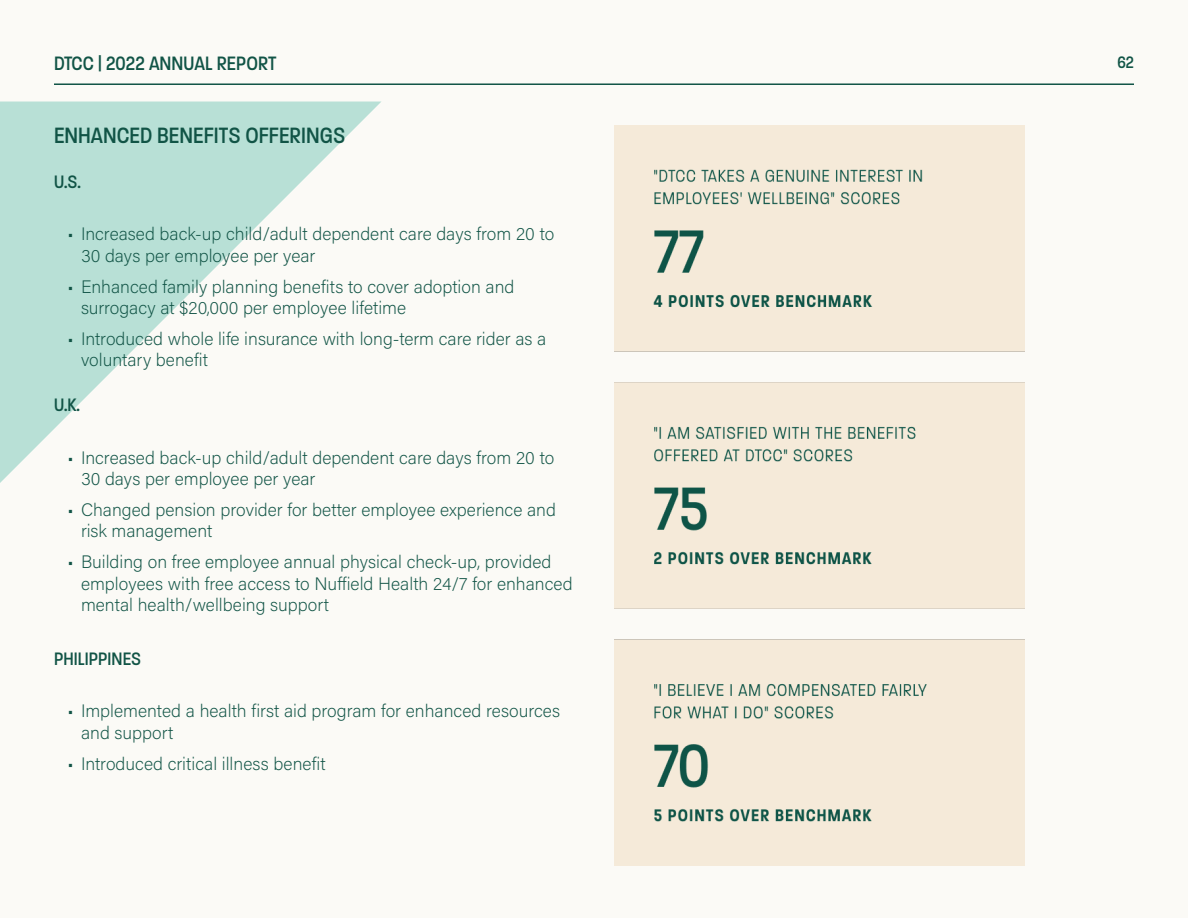
<style>
.page{position:relative;width:1188px;height:918px;background:#fbfaf6}
.page>*{position:absolute;margin:0;border:0;box-sizing:border-box;transform-origin:0 0}
.t1{font:500 24px "Paralucent Condensed";color:#115446}
.t2{font:500 21px "Paralucent Condensed";color:#115446}
.t3{font:500 19.5px "Paralucent Condensed";color:#115446}
.t4{font:200 18px/21.6px "Acumin Pro";color:#115446}
.t5{font:500 18px "Paralucent Condensed";color:#115446}
</style>
<div class="page">
<hr style="left:54px;top:83px;width:1080px;height:2px;background:#115446">
<svg style="left:0;top:102px;width:381px;height:381px"></svg>
<img style="left:614px;top:125px;width:411px;height:740px">
<p class="t2" style="left:54px;top:51px;width:224px">DTCC | 2022 ANNUAL REPORT</p>
<p class="t5" style="left:1117px;top:51px;width:18px">62</p>
<p class="t1" style="left:54px;top:122px;width:293px">ENHANCED BENEFITS OFFERINGS</p>
<p class="t3" style="left:54px;top:171px;width:29px">U.S.</p>
<p class="t4" style="left:81px;top:223px;width:475px;text-indent:-14px">• Increased back-up child/adult dependent care days from 20 to<br>30 days per employee per year</p>
<p class="t4" style="left:81px;top:275px;width:435px;text-indent:-14px">• Enhanced family planning benefits to cover adoption and surrogacy at $20,000 per employee lifetime</p>
<p class="t4" style="left:81px;top:327px;width:467px;text-indent:-14px">• Introduced whole life insurance with long-term care rider as a voluntary benefit</p>
<p class="t3" style="left:54px;top:394px;width:27px">U.K.</p>
<p class="t4" style="left:81px;top:446px;width:475px;text-indent:-14px">• Increased back-up child/adult dependent care days from 20 to<br>30 days per employee per year</p>
<p class="t4" style="left:81px;top:498px;width:477px;text-indent:-14px">• Changed pension provider for better employee experience and risk management</p>
<p class="t4" style="left:81px;top:550px;width:493px;text-indent:-14px">• Building on free employee annual physical check-up, provided employees with free access to Nuffield Health 24/7 for enhanced mental health/wellbeing support</p>
<p class="t3" style="left:54px;top:648px;width:89px">PHILIPPINES</p>
<p class="t4" style="left:81px;top:700px;width:481px;text-indent:-14px">• Implemented a health first aid program for enhanced resources and support</p>
<p class="t4" style="left:68px;top:752px;width:260px">• Introduced critical illness benefit</p>
</div>
